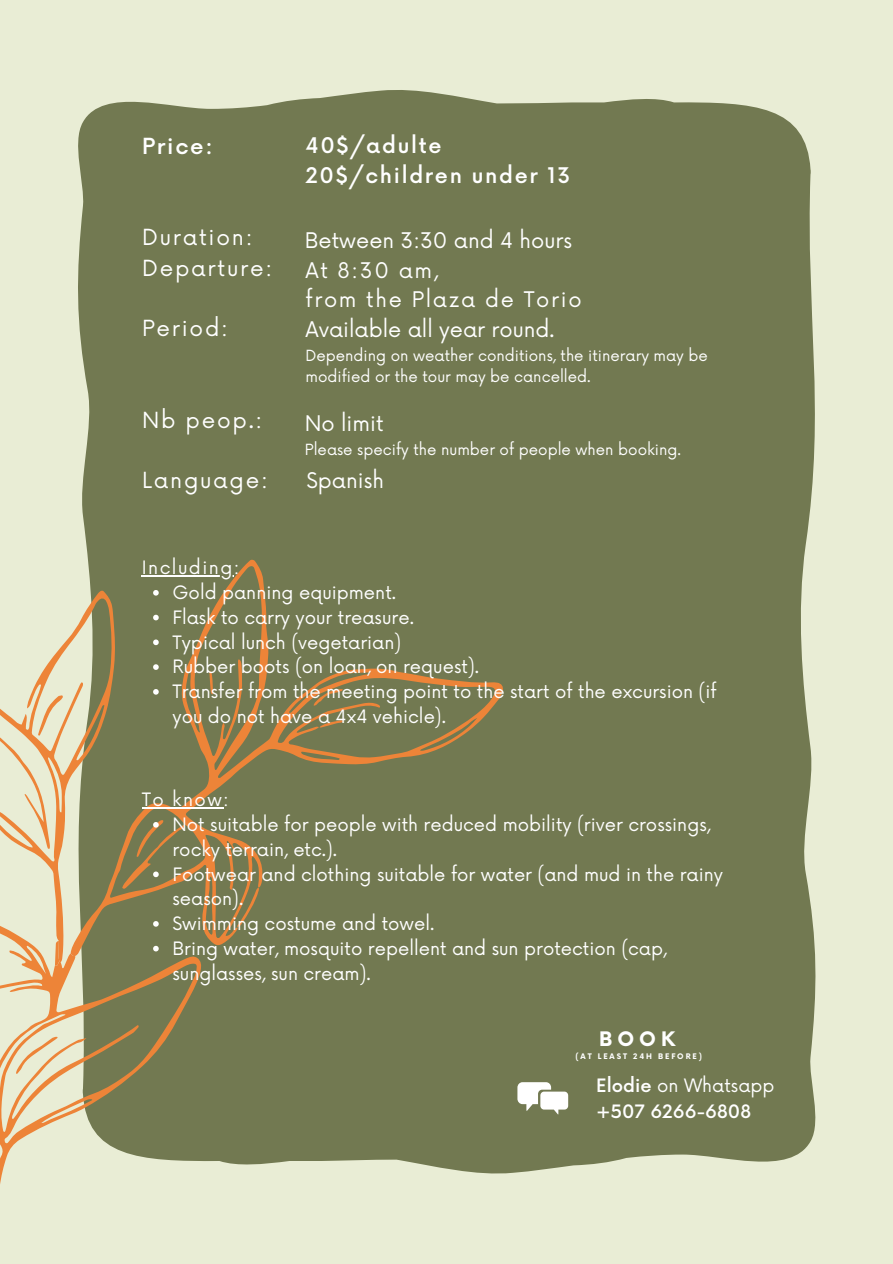
<style>
.page{position:relative;width:893px;height:1264px;background:#fff}
.page>*{position:absolute;margin:0;border:0;box-sizing:border-box;transform-origin:0 0}
.t1{font:21.6px "Now";letter-spacing:.08em;color:#fff}
.t2{font:500 21.6px "Now";letter-spacing:.08em;color:#fff}
.t3{font:21px "Now";color:#fff}
.t4{font:500 21px "Now";letter-spacing:.08em;color:#fff}
.t5{font:21px "Now";letter-spacing:.08em;color:#fff}
.t6{font:700 19.5px "Now";color:#fff}
.t7{font:18px/24.8px "Now";color:#fff}
.t8{font:500 18px "Now";color:#fff}
.t9{font:18px "Now";letter-spacing:.08em;color:#fff}
.t10{font:15px/20.2px "Now";color:#fff}
.t11{font:700 7.5px "Now";letter-spacing:.255em;color:#fff}
.s1{font-weight:500}
</style>
<div class="page">
<div style="left:0;top:0;width:892px;height:1263px;background:#e9edd5"></div>
<div style="left:78px;top:90px;width:737px;height:1083px;background:#727951"></div>
<div style="left:207px;top:552px;width:303px;height:521px;background:#727951"></div>
<svg style="left:0;top:962px;width:207px;height:222px"></svg>
<svg style="left:0;top:537px;width:208px;height:425px;fill:#727951"></svg>
<svg style="left:237px;top:886px;width:24px;height:43px"></svg>
<svg style="left:47px;top:940px;width:20px;height:26px"></svg>
<svg style="left:313px;top:681px;width:30px;height:54px;background:#907b4a"></svg>
<svg style="left:201px;top:670px;width:20px;height:25px"></svg>
<svg style="left:15px;top:1027px;width:43px;height:56px"></svg>
<svg style="left:0;top:692px;width:83px;height:157px"></svg>
<svg style="left:517px;top:1082px;width:51px;height:32px;background:#cdcfc1"></svg>
<hr style="left:142px;top:807px;width:81px;height:1px;background:#fff">
<svg style="left:122px;top:811px;width:64px;height:90px;background:#8c7c4d"></svg>
<svg style="left:153px;top:921px;width:6px;height:5px"></svg>
<svg style="left:153px;top:945px;width:6px;height:6px"></svg>
<hr style="left:142px;top:575px;width:92px;height:1px;background:#fff">
<svg style="left:153px;top:590px;width:6px;height:5px"></svg>
<svg style="left:153px;top:614px;width:6px;height:6px"></svg>
<svg style="left:153px;top:639px;width:6px;height:6px"></svg>
<svg style="left:153px;top:664px;width:6px;height:6px"></svg>
<svg style="left:153px;top:689px;width:6px;height:5px"></svg>
<p class="t2" style="left:142px;top:135px;width:72px">Price:</p>
<p class="t1" style="left:142px;top:225px;width:112px">Duration:</p>
<p class="t1" style="left:142px;top:256px;width:131px">Departure:</p>
<p class="t1" style="left:142px;top:316px;width:87px">Period:</p>
<p class="t1" style="left:142px;top:408px;width:122px">Nb peop.:</p>
<p class="t1" style="left:142px;top:468px;width:127px">Language:</p>
<p class="t4" style="left:305px;top:134px;width:138px">40$/adulte</p>
<p class="t4" style="left:305px;top:164px;width:266px">20$/children under 13</p>
<p class="t3" style="left:305px;top:228px;width:269px">Between 3:30 and 4 hours</p>
<p class="t3" style="left:305px;top:259px;width:134px">At 8:30 am,</p>
<p class="t5" style="left:305px;top:288px;width:278px">from the Plaza de Torio</p>
<p class="t3" style="left:305px;top:317px;width:250px">Available all year round.</p>
<p class="t10" style="left:305px;top:347px;width:404px">Depending on weather conditions, the itinerary may be modified or the tour may be cancelled.</p>
<p class="t3" style="left:305px;top:411px;width:80px">No limit</p>
<p class="t3" style="left:306px;top:468px;width:79px">Spanish</p>
<p class="t10" style="left:305px;top:440px;width:378px">Please specify the number of people when booking.</p>
<p class="t9" style="left:142px;top:557px;width:99px">Including:</p>
<p class="t7" style="left:172px;top:581px;width:225px">Gold panning equipment.</p>
<p class="t7" style="left:172px;top:605px;width:243px">Flask to carry your treasure.</p>
<p class="t7" style="left:172px;top:630px;width:230px">Typical lunch (vegetarian)</p>
<p class="t7" style="left:172px;top:655px;width:308px">Rubber boots (on loan, on request).</p>
<p class="t7" style="left:172px;top:680px;width:545px">Transfer from the meeting point to the start of the excursion (if you do not have a 4x4 vehicle).</p>
<p class="t7" style="left:142px;top:788px;width:89px">To know:</p>
<p class="t7" style="left:172px;top:813px;width:539px">Not suitable for people with reduced mobility (river crossings, rocky terrain, etc.).</p>
<p class="t7" style="left:172px;top:862px;width:552px">Footwear and clothing suitable for water (and mud in the rainy season).</p>
<p class="t7" style="left:172px;top:912px;width:263px">Swimming costume and towel.</p>
<p class="t7" style="left:172px;top:936px;width:496px">Bring water, mosquito repellent and sun protection (cap, sunglasses, sun cream).</p>
<p class="t6" style="left:599px;top:1028px;width:78px">BOOK</p>
<p class="t11" style="left:575px;top:1052px;width:128px">(AT LEAST 24H BEFORE)</p>
<p class="t7" style="left:596px;top:1073px;width:180px"><span class="s1">Elodie</span> on Whatsapp</p>
<p class="t8" style="left:596px;top:1101px;width:156px">+507 6266-6808</p>
</div>
